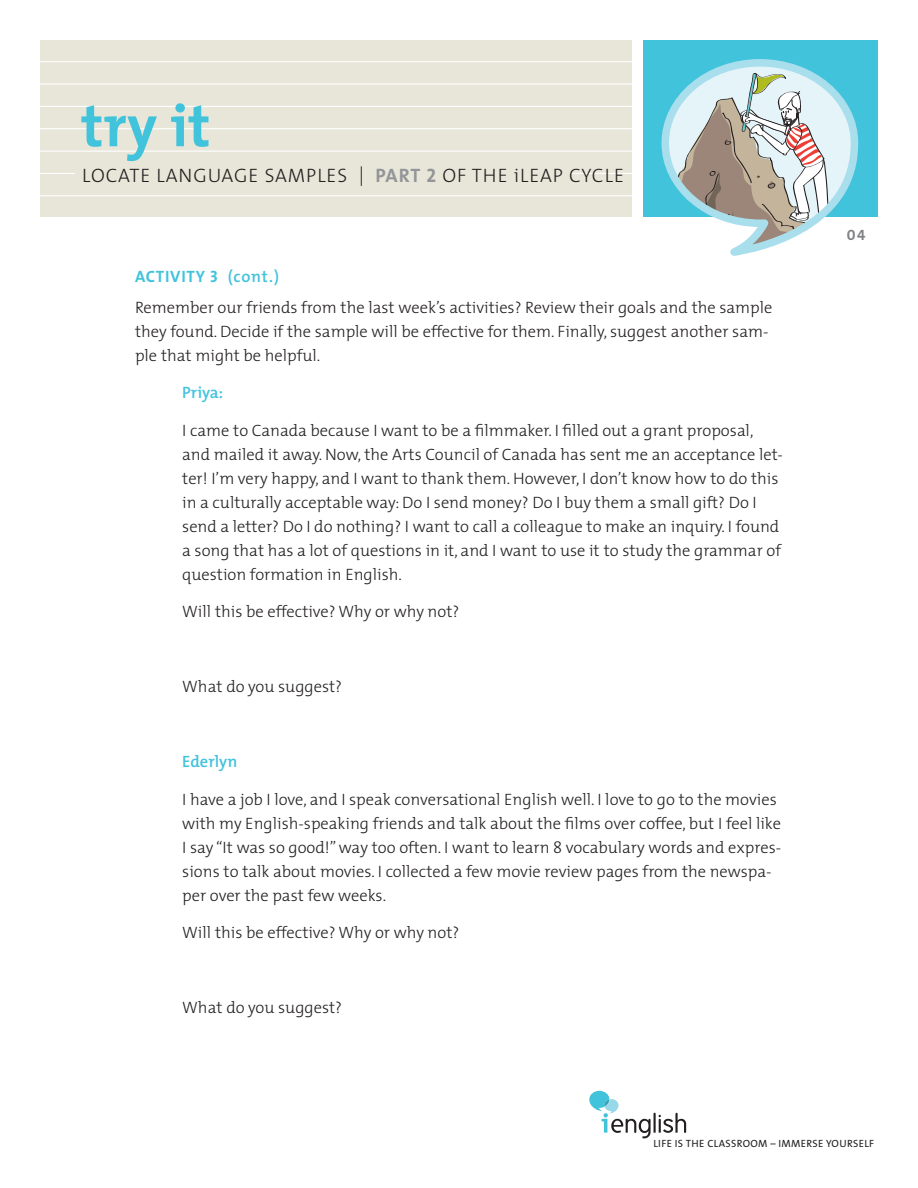
<style>
.page{position:relative;width:918px;height:1188px;background:#fff}
.page>*{position:absolute;margin:0;border:0;box-sizing:border-box;transform-origin:0 0}
.t1{font:700 60px "The Mix";color:#42c3dc}
.t2{font:300 19.5px "The Mix";letter-spacing:.05em;color:#231f20}
.t3{font:300 16.5px/24px "The Mix";color:#231f20}
.t4{font:16.5px "The Mix Bold Caps";letter-spacing:.045em;color:#42c3dc}
.t5{font:600 16.5px "The Mix";color:#42c3dc}
.t6{font:15px "The Mix Bold Caps";color:#808285}
.t7{font:10.5px "The Mix Caps";letter-spacing:.03em;color:#231f20}
.s1{font-family:"The Mix Bold Caps";font-weight:400;color:#939598}
.s2{font-family:"The Mix";font-weight:600}
</style>
<div class="page">
<div style="left:40px;top:40px;width:592px;height:177px;background:#e8e6d8"></div>
<hr style="left:38px;top:128px;width:598px;height:1px;background:#fff">
<hr style="left:38px;top:106px;width:598px;height:1px;background:#fff">
<hr style="left:38px;top:195px;width:598px;height:1px;background:#fff">
<hr style="left:38px;top:84px;width:598px;height:1px;background:#fff">
<hr style="left:38px;top:173px;width:598px;height:1px;background:#fff">
<hr style="left:38px;top:61px;width:598px;height:1px;background:#fff">
<hr style="left:38px;top:151px;width:598px;height:1px;background:#fff">
<svg style="left:589px;top:1091px;width:97px;height:47px"></svg>
<svg style="left:643px;top:40px;width:235px;height:216px"></svg>
<div style="left:76px;top:160px;width:494px;height:24px;background:#e8e6d8"></div>
<p class="t1" style="left:81px;top:76px;width:131px">try it</p>
<p class="t2" style="left:82px;top:160px;width:543px">LOCATE LANGUAGE SAMPLES | <span class="s1">PART 2</span> OF THE iLEAP CYCLE</p>
<p class="t4" style="left:135px;top:263px;width:146px">ACTIVITY 3 <span class="s2">(cont.)</span></p>
<p class="t3" style="left:135px;top:295px;width:639px">Remember our friends from the last week’s activities? Review their goals and the sample they found. Decide if the sample will be effective for them. Finally, suggest another sam&shy;ple that might be helpful.</p>
<p class="t5" style="left:182px;top:379px;width:43px">Priya:</p>
<p class="t3" style="left:182px;top:418px;width:602px">I came to Canada because I want to be a filmmaker. I filled out a grant proposal, and mailed it away. Now, the Arts Council of Canada has sent me an acceptance let&shy;ter! I’m very happy, and I want to thank them. However, I don’t know how to do this in a culturally acceptable way: Do I send money? Do I buy them a small gift? Do I send a letter? Do I do nothing? I want to call a colleague to make an inquiry. I found a song that has a lot of questions in it, and I want to use it to study the grammar of question formation in English.</p>
<p class="t3" style="left:182px;top:599px;width:279px">Will this be effective? Why or why not?</p>
<p class="t3" style="left:182px;top:674px;width:161px">What do you suggest?</p>
<p class="t5" style="left:182px;top:748px;width:57px">Ederlyn</p>
<p class="t3" style="left:182px;top:787px;width:600px">I have a job I love, and I speak conversational English well. I love to go to the movies with my English-speaking friends and talk about the films over coffee, but I feel like I say “It was so good!” way too often. I want to learn 8 vocabulary words and expres&shy;sions to talk about movies. I collected a few movie review pages from the newspa&shy;per over the past few weeks.</p>
<p class="t3" style="left:182px;top:920px;width:279px">Will this be effective? Why or why not?</p>
<p class="t3" style="left:182px;top:995px;width:161px">What do you suggest?</p>
<p class="t6" style="left:847px;top:222px;width:20px">04</p>
<p class="t7" style="left:653px;top:1135px;width:222px">LIFE IS THE CLASSROOM – IMMERSE YOURSELF</p>
</div>
